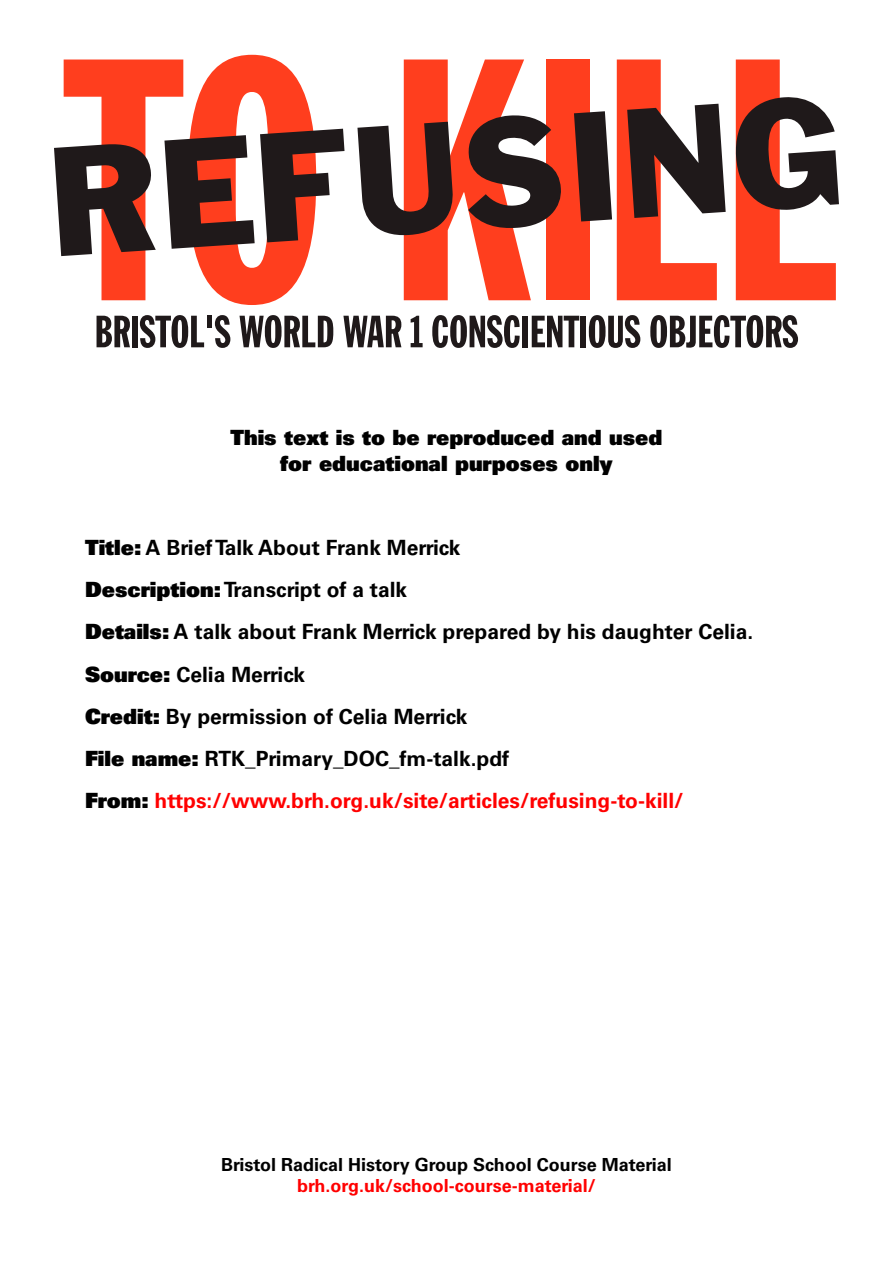
<style>
.page{position:relative;width:893px;height:1263px;background:#fff}
.page>*{position:absolute;margin:0;border:0;box-sizing:border-box;transform-origin:0 0}
.t1{font:700 21px/42.2px "Univers LT Std";color:#000}
.t2{font:21px/25.2px "Univers LT Std X Black";color:#000;text-align:center}
.t3{font:700 18px "Univers LT Std";color:#000}
.t4{font:700 18px "Univers LT Std";color:#f00}
.s1{font-family:"Univers LT Std X Black";font-weight:400}
.s2{color:#f00}
</style>
<div class="page">
<div style="left:546px;top:60px;width:44px;height:240px;background:#ff3e1e"></div>
<svg style="left:97px;top:316px;width:33px;height:31px"></svg>
<div style="left:132px;top:316px;width:6px;height:31px;background:#1f191a"></div>
<svg style="left:140px;top:315px;width:64px;height:33px"></svg>
<div style="left:207px;top:316px;width:5px;height:12px;background:#1f191a"></div>
<svg style="left:215px;top:315px;width:15px;height:33px"></svg>
<svg style="left:239px;top:315px;width:94px;height:33px"></svg>
<svg style="left:343px;top:316px;width:58px;height:31px"></svg>
<svg style="left:411px;top:316px;width:12px;height:31px"></svg>
<svg style="left:432px;top:315px;width:88px;height:33px"></svg>
<div style="left:522px;top:316px;width:6px;height:31px;background:#1f191a"></div>
<svg style="left:532px;top:316px;width:47px;height:31px"></svg>
<div style="left:580px;top:316px;width:6px;height:31px;background:#1f191a"></div>
<svg style="left:589px;top:315px;width:51px;height:33px"></svg>
<svg style="left:650px;top:315px;width:148px;height:33px"></svg>
<svg style="left:54px;top:55px;width:290px;height:250px"></svg>
<svg style="left:357px;top:60px;width:204px;height:240px"></svg>
<svg style="left:574px;top:60px;width:152px;height:240px"></svg>
<svg style="left:735px;top:60px;width:104px;height:240px"></svg>
<p class="t2" style="left:230px;top:425px;width:433px">This text is to be reproduced and used for educational purposes only</p>
<p class="t1" style="left:85px;top:527px;width:670px"><span class="s1">Title:</span> A Brief Talk About Frank Merrick<br><span class="s1">Description:</span> Transcript of a talk<br><span class="s1">Details:</span> A talk about Frank Merrick prepared by his daughter Celia.<br><span class="s1">Source:</span> Celia Merrick<br><span class="s1">Credit:</span> By permission of Celia Merrick<br><span class="s1">File name:</span> RTK_Primary_DOC_fm-talk.pdf<br><span class="s1">From:</span> <span class="s2">https://www.brh.org.uk/site/articles/refusing-to-kill/</span></p>
<p class="t3" style="left:221px;top:1154px;width:452px">Bristol Radical History Group School Course Material</p>
<p class="t4" style="left:297px;top:1175px;width:300px">brh.org.uk/school-course-material/</p>
</div>
